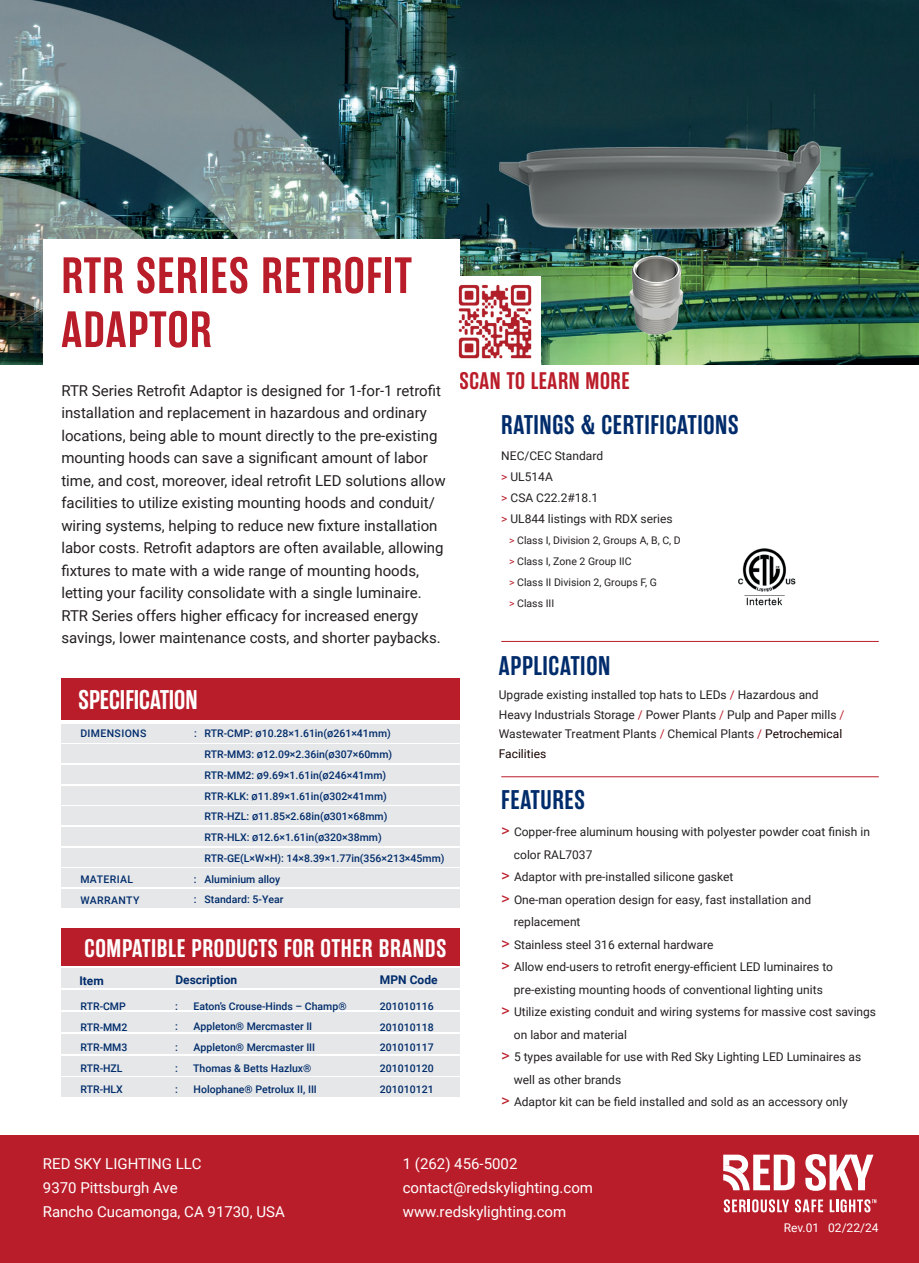
<style>
.page{position:relative;width:919px;height:1263px;background:#fff}
.page>*{position:absolute;margin:0;border:0;box-sizing:border-box;transform-origin:0 0}
.t1{font:600 51px/54px "Rama Gothic E";letter-spacing:.025em;color:#ba1d2a}
.t2{font:600 27px "Rama Gothic E";letter-spacing:.025em;color:#002c6b}
.t3{font:600 27px "Rama Gothic E";color:#fff}
.t4{font:600 25.5px "Rama Gothic E";letter-spacing:.025em;color:#fff}
.t5{font:600 24px "Rama Gothic E";letter-spacing:.025em;color:#ba1d2a}
.t6{font:15px/22.5px "Roboto";color:#231f20}
.t7{font:15px/24px "Roboto";color:#fff}
.t8{font:12px/19.5px "Roboto";color:#231f20}
.t9{font:700 12px "Roboto";color:#002c6b}
.t10{font:12px "Roboto";color:#fff}
.t11{font:500 10.5px/20.7px "Roboto";color:#002c6b}
.t12{font:10.5px/21px "Roboto";color:#231f20}
.t13{font:500 10.5px/20.7px "Roboto";letter-spacing:.035em;color:#002c6b}
.s1{color:#ba1d2a}
.s2{color:#150000}
.s3{font-size:16.5px;color:#ba1d2a}
</style>
<div class="page">
<div style="left:61px;top:868px;width:398px;height:19px;background:#e6e7e9"></div>
<img style="left:0;top:0;width:918px;height:365px">
<div style="left:0;top:1135px;width:918px;height:128px;background:#ba1d2a"></div>
<div style="left:61px;top:724px;width:398px;height:18px;background:#e6e7e9"></div>
<div style="left:61px;top:744px;width:398px;height:19px;background:#e6e7e9"></div>
<div style="left:61px;top:765px;width:398px;height:19px;background:#e6e7e9"></div>
<div style="left:61px;top:786px;width:398px;height:18px;background:#e6e7e9"></div>
<div style="left:61px;top:806px;width:398px;height:19px;background:#e6e7e9"></div>
<div style="left:61px;top:827px;width:398px;height:19px;background:#e6e7e9"></div>
<div style="left:61px;top:848px;width:398px;height:18px;background:#e6e7e9"></div>
<div style="left:61px;top:889px;width:398px;height:19px;background:#e6e7e9"></div>
<div style="left:61px;top:678px;width:398px;height:41px;background:#ba1d2a"></div>
<hr style="left:501px;top:641px;width:377px;height:1px;background:#ba1d2a">
<hr style="left:501px;top:776px;width:377px;height:1px;background:#ba1d2a">
<div style="left:43px;top:239px;width:416px;height:190px;background:#fff"></div>
<svg style="left:723px;top:1199px;width:100px;height:13px"></svg>
<svg style="left:829px;top:1199px;width:47px;height:13px"></svg>
<svg style="left:805px;top:1154px;width:68px;height:37px"></svg>
<svg style="left:723px;top:1155px;width:71px;height:35px"></svg>
<img style="left:472px;top:117px;width:378px;height:130px">
<img style="left:602px;top:247px;width:105px;height:98px">
<div style="left:61px;top:929px;width:398px;height:37px;background:#ba1d2a"></div>
<div style="left:61px;top:990px;width:398px;height:20px;background:#e6e7e9"></div>
<div style="left:61px;top:1012px;width:398px;height:20px;background:#e6e7e9"></div>
<div style="left:61px;top:1034px;width:398px;height:20px;background:#e6e7e9"></div>
<div style="left:61px;top:1056px;width:398px;height:19px;background:#e6e7e9"></div>
<div style="left:61px;top:1078px;width:398px;height:19px;background:#e6e7e9"></div>
<div style="left:61px;top:969px;width:398px;height:19px;background:#e6e7e9"></div>
<div style="left:447px;top:276px;width:93px;height:90px;background:#fff"></div>
<img style="left:458px;top:284px;width:74px;height:75px">
<img style="left:738px;top:548px;width:58px;height:58px">
<h1 class="t1" style="left:61px;top:249px;width:351px">RTR SERIES RETROFIT<br>ADAPTOR</h1>
<p class="t6" style="left:61px;top:378px;width:386px">RTR Series Retrofit Adaptor is designed for 1-for-1 retrofit installation and replacement in hazardous and ordinary locations, being able to mount directly to the pre-existing mounting hoods can save a significant amount of labor time, and cost, moreover, ideal retrofit LED solutions allow facilities to utilize existing mounting hoods and conduit/ wiring systems, helping to reduce new fixture installation labor costs. Retrofit adaptors are often available, allowing fixtures to mate with a wide range of mounting hoods, letting your facility consolidate with a single luminaire.<br>RTR Series offers higher efficacy for increased energy savings, lower maintenance costs, and shorter paybacks.</p>
<h2 class="t3" style="left:79px;top:684px;width:120px">SPECIFICATION</h2>
<p class="t13" style="left:80px;top:723px;width:68px">DIMENSIONS</p>
<p class="t11" style="left:194px;top:723px;width:198px">: RTR-CMP: Ø10.28×1.61in(Ø261×41mm)</p>
<p class="t11" style="left:204px;top:744px;width:189px">RTR-MM3: Ø12.09×2.36in(Ø307×60mm)</p>
<p class="t11" style="left:204px;top:764px;width:183px">RTR-MM2: Ø9.69×1.61in(Ø246×41mm)</p>
<p class="t11" style="left:204px;top:785px;width:184px">RTR-KLK: Ø11.89×1.61in(Ø302×41mm)</p>
<p class="t11" style="left:204px;top:806px;width:184px">RTR-HZL: Ø11.85×2.68in(Ø301×68mm)</p>
<p class="t11" style="left:204px;top:827px;width:179px">RTR-HLX: Ø12.6×1.61in(Ø320×38mm)</p>
<p class="t11" style="left:204px;top:847px;width:241px">RTR-GE(L×W×H): 14×8.39×1.77in(356×213×45mm)</p>
<p class="t11" style="left:194px;top:868px;width:88px">: Aluminium alloy</p>
<p class="t11" style="left:194px;top:889px;width:91px">: Standard: 5-Year</p>
<p class="t13" style="left:80px;top:868px;width:60px">MATERIAL<br>WARRANTY</p>
<h3 class="t4" style="left:85px;top:934px;width:363px">COMPATIBLE PRODUCTS FOR OTHER BRANDS</h3>
<p class="t9" style="left:79px;top:972px;width:26px">Item</p>
<p class="t9" style="left:175px;top:971px;width:63px">Description</p>
<p class="t9" style="left:380px;top:971px;width:59px">MPN Code</p>
<p class="t11" style="left:80px;top:995px;width:49px">RTR-CMP<br>RTR-MM2<br>RTR-MM3<br>RTR-HZL<br>RTR-HLX</p>
<p class="t11" style="left:175px;top:995px;width:4px">:</p>
<p class="t11" style="left:193px;top:995px;width:154px">Eaton’s Crouse-Hinds – Champ®</p>
<p class="t11" style="left:175px;top:1016px;width:4px">:</p>
<p class="t11" style="left:193px;top:1016px;width:120px">Appleton® Mercmaster II</p>
<p class="t11" style="left:175px;top:1036px;width:4px">:</p>
<p class="t11" style="left:193px;top:1036px;width:123px">Appleton® Mercmaster III</p>
<p class="t11" style="left:175px;top:1057px;width:4px">:</p>
<p class="t11" style="left:193px;top:1057px;width:120px">Thomas &amp; Betts Hazlux®</p>
<p class="t11" style="left:175px;top:1078px;width:4px">:</p>
<p class="t11" style="left:193px;top:1078px;width:125px">Holophane® Petrolux II, III</p>
<p class="t11" style="left:380px;top:995px;width:55px;text-align:justify">201010116<br>201010118<br>201010117<br>201010120<br>201010121</p>
<h3 class="t5" style="left:459px;top:368px;width:171px">SCAN TO LEARN MORE</h3>
<h2 class="t2" style="left:501px;top:410px;width:239px">RATINGS &amp; CERTIFICATIONS</h2>
<p class="t8" style="left:501px;top:444px;width:173px;line-height:21px">NEC/CEC Standard<br><span class="s1">&gt;</span> UL514A<br><span class="s1">&gt;</span> CSA C22.2#18.1<br><span class="s1">&gt;</span> UL844 listings with RDX series</p>
<p class="t12" style="left:509px;top:529px;width:173px"><span class="s1">&gt;</span> Class I, Division 2, Groups A, B, C, D <span class="s1">&gt;</span> Class I, Zone 2 Group IIC<br><span class="s1">&gt;</span> Class II Division 2, Groups F, G<br><span class="s1">&gt;</span> Class III</p>
<h2 class="t2" style="left:499px;top:651px;width:113px">APPLICATION</h2>
<p class="t8" style="left:499px;top:685px;width:347px">Upgrade existing installed top hats to LEDs <span class="s1">/</span> Hazardous and Heavy Industrials Storage <span class="s1">/</span> Power Plants <span class="s1">/</span> Pulp and Paper mills <span class="s1">/ </span>Wastewater Treatment Plants <span class="s1">/</span> Chemical Plants <span class="s1">/</span> <span class="s2">Petrochemical Facilities</span></p>
<h2 class="t2" style="left:501px;top:785px;width:85px">FEATURES</h2>
<p class="t8" style="left:501px;top:822px;width:370px"><span class="s3">&gt;</span> Copper-free aluminum housing with polyester powder coat finish in</p>
<p class="t8" style="left:514px;top:844px;width:80px">color RAL7037</p>
<p class="t8" style="left:501px;top:867px;width:234px"><span class="s3">&gt;</span> Adaptor with pre-installed silicone gasket</p>
<p class="t8" style="left:501px;top:889px;width:311px"><span class="s3">&gt;</span> One-man operation design for easy, fast installation and</p>
<p class="t8" style="left:514px;top:912px;width:68px">replacement</p>
<p class="t8" style="left:501px;top:934px;width:214px"><span class="s3">&gt;</span> Stainless steel 316 external hardware</p>
<p class="t8" style="left:501px;top:957px;width:333px"><span class="s3">&gt;</span> Allow end-users to retrofit energy-efficient LED luminaires to</p>
<p class="t8" style="left:514px;top:979px;width:310px">pre-existing mounting hoods of conventional lighting units</p>
<p class="t8" style="left:501px;top:1002px;width:376px"><span class="s3">&gt;</span> Utilize existing conduit and wiring systems for massive cost savings</p>
<p class="t8" style="left:514px;top:1024px;width:115px">on labor and material</p>
<p class="t8" style="left:501px;top:1047px;width:361px"><span class="s3">&gt;</span> 5 types available for use with Red Sky Lighting LED Luminaires as</p>
<p class="t8" style="left:514px;top:1069px;width:109px">well as other brands</p>
<p class="t8" style="left:501px;top:1092px;width:348px"><span class="s3">&gt;</span> Adaptor kit can be field installed and sold as an accessory only</p>
<p class="t7" style="left:43px;top:1151px;width:243px">RED SKY LIGHTING LLC<br>9370 Pittsburgh Ave<br>Rancho Cucamonga, CA 91730, USA</p>
<p class="t7" style="left:403px;top:1151px;width:192px">1 (262) 456-5002 contact@redskylighting.com www.redskylighting.com</p>
<p class="t10" style="left:783px;top:1220px;width:96px">Rev.01 02/22/24</p>
</div>
